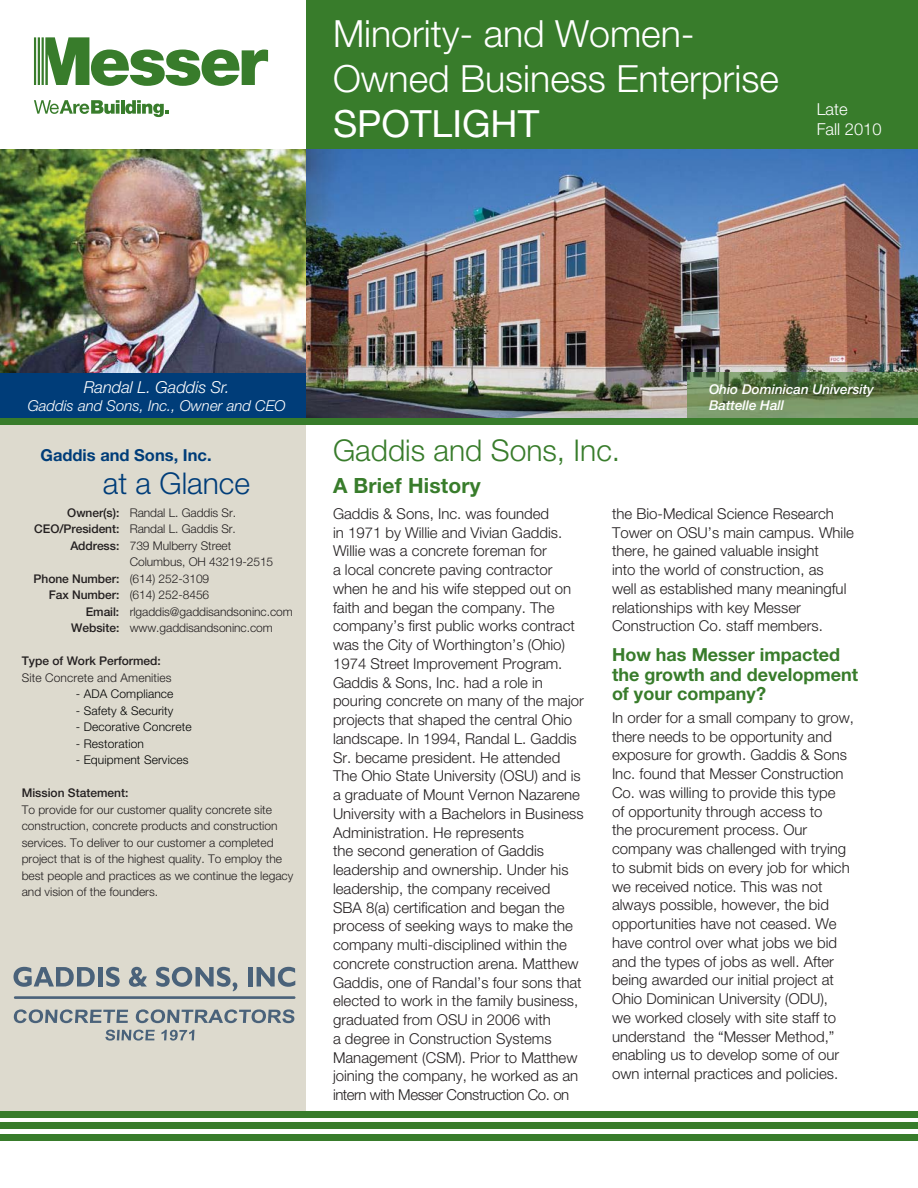
<style>
.page{position:relative;width:918px;height:1188px;background:#fff}
.page>*{position:absolute;margin:0;border:0;box-sizing:border-box;transform-origin:0 0}
.t1{font:300 37.5px/45px "Helvetica Neue";color:#fff}
.t2{font:37.5px "Helvetica Neue";color:#fff}
.t3{font:300 30px "Helvetica Neue";color:#387c2b}
.t4{font:300 30px "Helvetica Neue";color:#003d79}
.t5{font:700 21px "Helvetica Neue";letter-spacing:.01em;color:#387c2b}
.t6{font:700 18px/19.5px "Helvetica Neue";color:#387c2b}
.t7{font:700 16.5px "Helvetica Neue";color:#003d79}
.t8{font:italic 300 16.5px "Helvetica Neue";color:#fff}
.t9{font:300 16.5px/19.8px "Helvetica Neue";color:#fff}
.t10{font:300 15px/18.8px "Helvetica Neue";color:#231f20}
.t11{font:italic 300 15px "Helvetica Neue";color:#fff}
.t12{font:italic 500 13.5px/16.2px "Helvetica Neue";color:#fff}
.t13{font:300 12px/16.5px "Helvetica Neue";color:#231f20}
.t14{font:300 12px "Helvetica Neue";letter-spacing:.01em;color:#010202}
.t15{font:500 12px "Helvetica Neue";color:#231f20}
.s1{font-weight:500}
</style>
<div class="page">
<img style="left:0;top:149px;width:306px;height:225px">
<div style="left:0;top:374px;width:306px;height:47px;background:#003d79"></div>
<div style="left:0;top:418px;width:306px;height:696px;background:#dddace"></div>
<img style="left:306px;top:148px;width:612px;height:270px">
<div style="left:306px;top:0;width:612px;height:148px;background:#387c2b"></div>
<img style="left:687px;top:373px;width:231px;height:45px">
<div style="left:0;top:1134px;width:918px;height:7px;background:#387c2b"></div>
<div style="left:0;top:1123px;width:918px;height:6px;background:#387c2b"></div>
<div style="left:0;top:1112px;width:918px;height:6px;background:#387c2b"></div>
<div style="left:0;top:418px;width:918px;height:7px;background:#387c2b"></div>
<svg style="left:34px;top:100px;width:135px;height:17px"></svg>
<svg style="left:34px;top:37px;width:234px;height:49px"></svg>
<svg style="left:14px;top:967px;width:81px;height:20px"></svg>
<div style="left:98px;top:967px;width:5px;height:20px;background:#4a627a"></div>
<svg style="left:106px;top:967px;width:14px;height:20px"></svg>
<svg style="left:129px;top:967px;width:18px;height:20px"></svg>
<svg style="left:156px;top:967px;width:81px;height:24px"></svg>
<hr style="left:248px;top:967px;width:4px;height:20px;background:#4a627a">
<svg style="left:257px;top:967px;width:38px;height:20px"></svg>
<svg style="left:14px;top:1009px;width:114px;height:14px"></svg>
<svg style="left:136px;top:1009px;width:158px;height:14px"></svg>
<svg style="left:105px;top:1030px;width:50px;height:11px"></svg>
<svg style="left:161px;top:1030px;width:33px;height:11px"></svg>
<hr style="left:14px;top:996px;width:282px;height:3px;background:#4a627a">
<h1 class="t1" style="left:333px;top:15px;width:447px">Minority- and Women-<br>Owned Business Enterprise</h1>
<h1 class="t2" style="left:333px;top:110px;width:208px">SPOTLIGHT</h1>
<p class="t9" style="left:817px;top:101px;width:66px">Late<br>Fall 2010</p>
<p class="t8" style="left:84px;top:381px;width:147px">Randal L. Gaddis Sr.</p>
<p class="t11" style="left:28px;top:400px;width:259px">Gaddis and Sons, Inc., Owner and CEO</p>
<p class="t7" style="left:40px;top:449px;width:173px">Gaddis and Sons, Inc.</p>
<h2 class="t4" style="left:103px;top:472px;width:149px">at a Glance</h2>
<p class="t13" style="left:67px;top:505px;width:170px"><span class="s1">Owner(s):</span> Randal L. Gaddis Sr.</p>
<p class="t13" style="left:34px;top:522px;width:203px"><span class="s1">CEO/President:</span> Randal L. Gaddis Sr.</p>
<p class="t13" style="left:70px;top:538px;width:162px"><span class="s1">Address:</span> 739 Mulberry Street</p>
<p class="t13" style="left:130px;top:555px;width:145px">Columbus, OH 43219-2515</p>
<p class="t13" style="left:34px;top:571px;width:177px"><span class="s1">Phone Number:</span> (614) 252-3109</p>
<p class="t13" style="left:49px;top:588px;width:162px"><span class="s1">Fax Number:</span> (614) 252-8456</p>
<p class="t13" style="left:86px;top:604px;width:209px"><span class="s1">Email:</span> rlgaddis@gaddisandsoninc.com</p>
<p class="t13" style="left:71px;top:621px;width:203px"><span class="s1">Website:</span> www.gaddisandsoninc.com</p>
<p class="t15" style="left:22px;top:657px;width:141px">Type of Work Performed:</p>
<p class="t13" style="left:22px;top:670px;width:151px">Site Concrete and Amenities</p>
<p class="t14" style="left:76px;top:690px;width:99px">- ADA Compliance</p>
<p class="t14" style="left:76px;top:706px;width:99px">- Safety &amp; Security</p>
<p class="t14" style="left:76px;top:723px;width:117px">- Decorative Concrete</p>
<p class="t14" style="left:76px;top:739px;width:70px">- Restoration</p>
<p class="t14" style="left:76px;top:756px;width:114px">- Equipment Services</p>
<p class="t15" style="left:22px;top:789px;width:108px">Mission Statement:</p>
<p class="t13" style="left:22px;top:802px;width:273px">To provide for our customer quality concrete site construction, concrete products and construction services. To deliver to our customer a completed project that is of the highest quality. To employ the best people and practices as we continue the legacy and vision of the founders.</p>
<p class="t12" style="left:709px;top:382px;width:167px">Ohio Dominican University<br>Battelle Hall</p>
<h2 class="t3" style="left:333px;top:440px;width:289px">Gaddis and Sons, Inc.</h2>
<h3 class="t5" style="left:333px;top:478px;width:149px">A Brief History</h3>
<p class="t10" style="left:333px;top:506px;width:252px">Gaddis &amp; Sons, Inc. was founded<br>in 1971 by Willie and Vivian Gaddis.<br>Willie was a concrete foreman for<br>a local concrete paving contractor when he and his wife stepped out on faith and began the company. The company’s first public works contract was the City of Worthington’s (Ohio)<br>1974 Street Improvement Program.<br>Gaddis &amp; Sons, Inc. had a role in pouring concrete on many of the major projects that shaped the central Ohio landscape. In 1994, Randal L. Gaddis Sr. became president. He attended The Ohio State University (OSU) and is a graduate of Mount Vernon Nazarene University with a Bachelors in Business Administration. He represents<br>the second generation of Gaddis leadership and ownership. Under his leadership, the company received<br>SBA 8(a) certification and began the process of seeking ways to make the company multi-disciplined within the concrete construction arena. Matthew Gaddis, one of Randal’s four sons that elected to work in the family business, graduated from OSU in 2006 with<br>a degree in Construction Systems Management (CSM). Prior to Matthew joining the company, he worked as an intern with Messer Construction Co. on</p>
<p class="t10" style="left:612px;top:506px;width:243px">the Bio-Medical Science Research Tower on OSU’s main campus. While there, he gained valuable insight<br>into the world of construction, as<br>well as established many meaningful relationships with key Messer Construction Co. staff members.</p>
<p class="t6" style="left:612px;top:647px;width:248px">How has Messer impacted the growth and development of your company?</p>
<p class="t10" style="left:612px;top:710px;width:244px">In order for a small company to grow, there needs to be opportunity and exposure for growth. Gaddis &amp; Sons Inc. found that Messer Construction Co. was willing to provide this type<br>of opportunity through access to<br>the procurement process. Our company was challenged with trying to submit bids on every job for which we received notice. This was not always possible, however, the bid opportunities have not ceased. We have control over what jobs we bid and the types of jobs as well. After being awarded our initial project at Ohio Dominican University (ODU),<br>we worked closely with site staff to understand the “Messer Method,” enabling us to develop some of our own internal practices and policies.</p>
</div>
